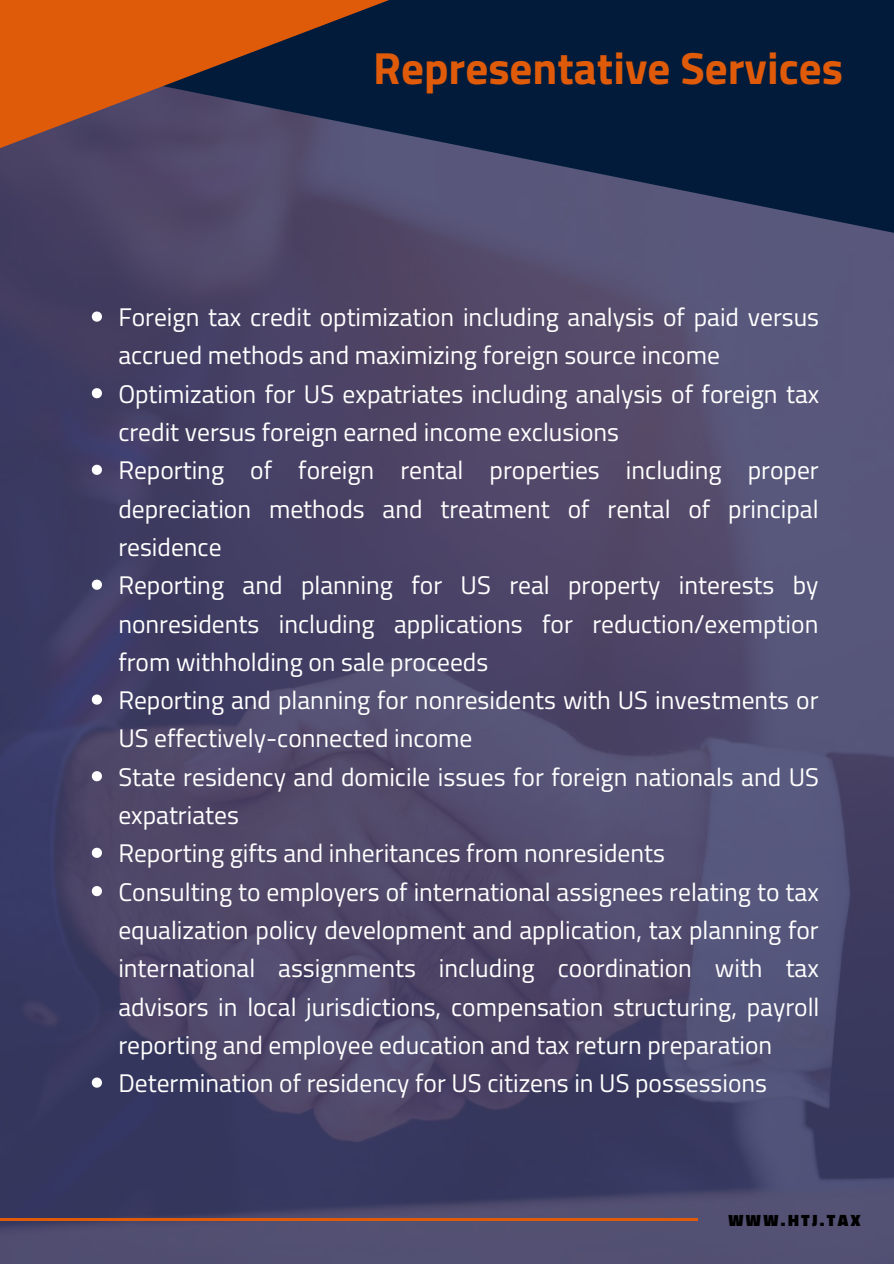
<style>
.page{position:relative;width:894px;height:1264px;background:#fff}
.page>*{position:absolute;margin:0;border:0;box-sizing:border-box;transform-origin:0 0}
.t1{font:700 45px "Titillium Web";color:#df5b09}
.t2{font:25.5px/38.2px "Titillium Web";color:#fff}
.t3{font:900 16.5px "Titillium Web";letter-spacing:.145em;color:#000}
</style>
<div class="page">
<img style="left:0;top:244px;width:893px;height:1019px">
<hr style="left:0;top:1218px;width:697px;height:2px;background:#df5b09">
<svg style="left:389px;top:0;width:504px;height:244px;background:#172a4b"></svg>
<svg style="left:0;top:0;width:389px;height:319px;background:#65454c"></svg>
<svg style="left:92px;top:311px;width:10px;height:11px"></svg>
<svg style="left:92px;top:388px;width:10px;height:10px"></svg>
<svg style="left:92px;top:465px;width:10px;height:10px"></svg>
<svg style="left:92px;top:579px;width:10px;height:10px"></svg>
<svg style="left:92px;top:694px;width:10px;height:10px"></svg>
<svg style="left:92px;top:771px;width:10px;height:10px"></svg>
<svg style="left:92px;top:847px;width:10px;height:10px"></svg>
<svg style="left:92px;top:886px;width:10px;height:10px"></svg>
<svg style="left:92px;top:1077px;width:10px;height:10px"></svg>
<h1 class="t1" style="left:373px;top:33px;width:471px">Representative Services</h1>
<p class="t2" style="left:118px;top:297px;width:702px">Foreign tax credit optimization including analysis of paid versus accrued methods and maximizing foreign source income Optimization for US expatriates including analysis of foreign tax credit versus foreign earned income exclusions<br>Reporting of foreign rental properties including proper depreciation methods and treatment of rental of principal residence<br>Reporting and planning for US real property interests by nonresidents including applications for reduction/exemption from withholding on sale proceeds<br>Reporting and planning for nonresidents with US investments or US effectively-connected income<br>State residency and domicile issues for foreign nationals and US expatriates<br>Reporting gifts and inheritances from nonresidents<br>Consulting to employers of international assignees relating to tax equalization policy development and application, tax planning for international assignments including coordination with tax advisors in local jurisdictions, compensation structuring, payroll reporting and employee education and tax return preparation Determination of residency for US citizens in US possessions</p>
<p class="t3" style="left:728px;top:1207px;width:133px">WWW.HTJ.TAX</p>
</div>
